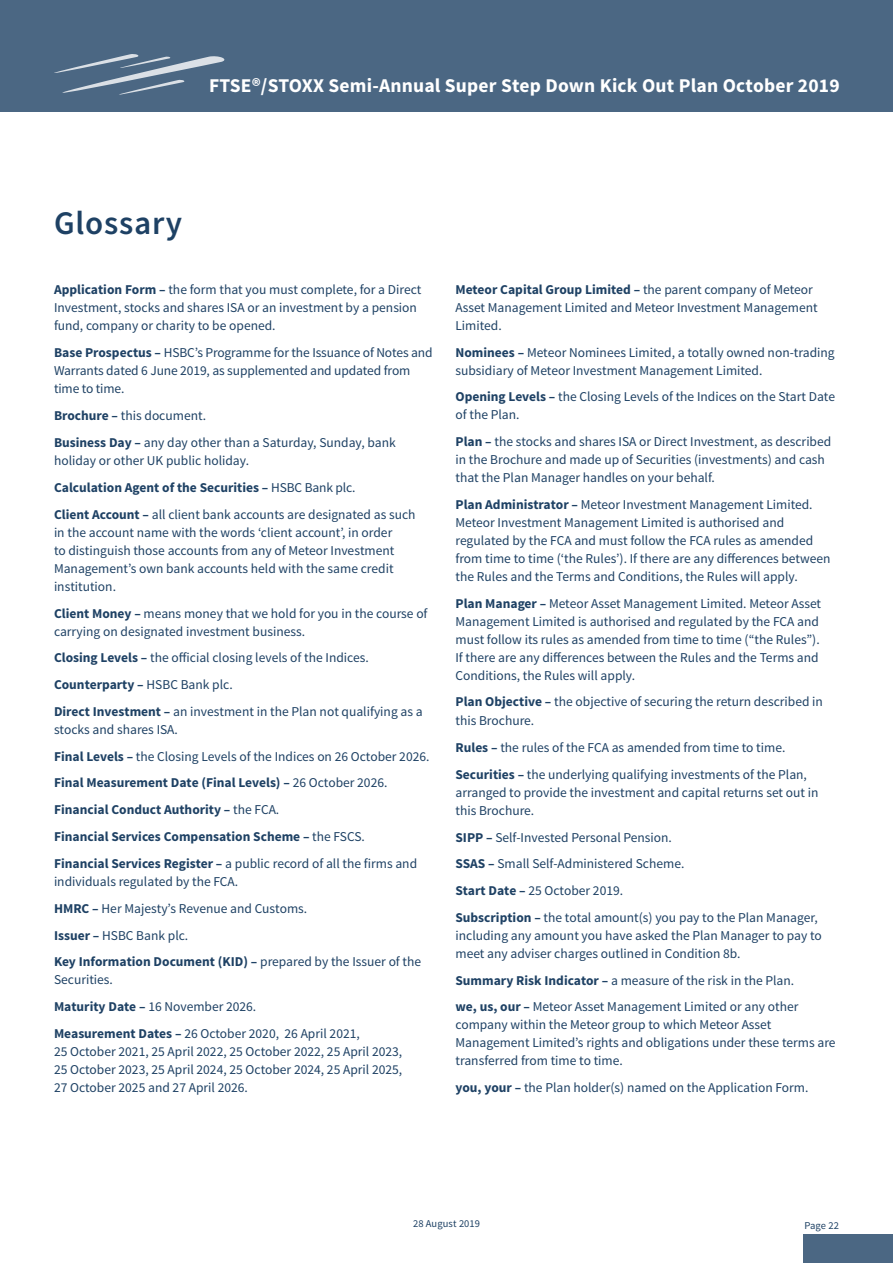
<style>
.page{position:relative;width:893px;height:1263px;background:#fff}
.page>*{position:absolute;margin:0;border:0;box-sizing:border-box;transform-origin:0 0}
.Heading{font:600 33px "Source Sans Pro";letter-spacing:.025em;color:#1e4164}
.t1{font:700 19.5px "Source Sans Pro";letter-spacing:.01em;color:#fff}
.Body_Text{font:13.5px/18px "Source Sans Pro";color:#1e4164}
.Body_Text-2{font:700 13.5px "Source Sans Pro";color:#1e4164}
.t2{font:10.5px "Source Sans Pro";letter-spacing:.01em;color:#1e4164}
.s1{font-weight:700}
.s2{font-weight:400}
</style>
<div class="page">
<div style="left:1px;top:0;width:892px;height:112px;background:#4b6783"></div>
<hr style="left:0;top:0;width:1px;height:112px;background:#4b6783">
<svg style="left:54px;top:54px;width:171px;height:41px"></svg>
<div style="left:803px;top:1234px;width:90px;height:29px;background:#4b6783"></div>
<h2 class="t1" style="left:209px;top:73px;width:632px">FTSE®/STOXX Semi-Annual Super Step Down Kick Out Plan October 2019</h2>
<p class="Heading" style="left:54px;top:202px;width:130px">Glossary</p>
<p class="Body_Text" style="left:54px;top:281px;width:369px"><span class="s1">Application Form –</span> the form that you must complete, for a Direct<br>Investment, stocks and shares ISA or an investment by a pension fund, company or charity to be opened.</p>
<p class="Body_Text" style="left:54px;top:344px;width:380px"><span class="s1">Base Prospectus –</span> HSBC’s Programme for the Issuance of Notes and<br>Warrants dated 6 June 2019, as supplemented and updated from time to time.</p>
<p class="Body_Text" style="left:54px;top:407px;width:154px"><span class="s1">Brochure –</span> this document.</p>
<p class="Body_Text" style="left:54px;top:434px;width:343px"><span class="s1">Business Day –</span> any day other than a Saturday, Sunday, bank holiday or other UK public holiday.</p>
<p class="Body_Text-2" style="left:54px;top:479px;width:303px">Calculation Agent of the Securities – <span class="s2">HSBC Bank plc.</span></p>
<p class="Body_Text" style="left:54px;top:506px;width:363px"><span class="s1">Client Account –</span> all client bank accounts are designated as such in the account name with the words ‘client account’, in order<br>to distinguish those accounts from any of Meteor Investment Management’s own bank accounts held with the same credit institution.</p>
<p class="Body_Text" style="left:54px;top:604px;width:375px"><span class="s1">Client Money –</span> means money that we hold for you in the course of carrying on designated investment business.</p>
<p class="Body_Text" style="left:54px;top:649px;width:316px"><span class="s1">Closing Levels –</span> the official closing levels of the Indices.</p>
<p class="Body_Text-2" style="left:54px;top:676px;width:180px">Counterparty – <span class="s2">HSBC Bank plc.</span></p>
<p class="Body_Text" style="left:54px;top:703px;width:370px"><span class="s1">Direct Investment –</span> an investment in the Plan not qualifying as a stocks and shares ISA.</p>
<p class="Body_Text" style="left:54px;top:747px;width:377px"><span class="s1">Final Levels –</span> the Closing Levels of the Indices on 26 October 2026.</p>
<p class="Body_Text-2" style="left:54px;top:774px;width:335px">Final Measurement Date (Final Levels) – <span class="s2">26 October 2026.</span></p>
<p class="Body_Text-2" style="left:54px;top:801px;width:227px">Financial Conduct Authority – <span class="s2">the FCA.</span></p>
<p class="Body_Text-2" style="left:54px;top:828px;width:312px">Financial Services Compensation Scheme – <span class="s2">the FSCS.</span></p>
<p class="Body_Text" style="left:54px;top:854px;width:365px"><span class="s1">Financial Services Register –</span> a public record of all the firms and individuals regulated by the FCA.</p>
<p class="Body_Text" style="left:54px;top:899px;width:255px"><span class="s1">HMRC –</span> Her Majesty’s Revenue and Customs.</p>
<p class="Body_Text" style="left:54px;top:926px;width:136px"><span class="s1">Issuer –</span> HSBC Bank plc.</p>
<p class="Body_Text" style="left:54px;top:953px;width:369px"><span class="s1">Key Information Document (KID) –</span> prepared by the Issuer of the<br>Securities.</p>
<p class="Body_Text" style="left:54px;top:998px;width:204px"><span class="s1">Maturity Date –</span> 16 November 2026.</p>
<p class="Body_Text" style="left:54px;top:1024px;width:350px"><span class="s1">Measurement Dates –</span> 26 October 2020, 26 April 2021,<br>25 October 2021, 25 April 2022, 25 October 2022, 25 April 2023, 25 October 2023, 25 April 2024, 25 October 2024, 25 April 2025, 27 October 2025 and 27 April 2026.</p>
<p class="Body_Text" style="left:455px;top:281px;width:364px"><span class="s1">Meteor Capital Group Limited –</span> the parent company of Meteor<br>Asset Management Limited and Meteor Investment Management<br>Limited.</p>
<p class="Body_Text" style="left:455px;top:343px;width:381px"><span class="s1">Nominees –</span> Meteor Nominees Limited, a totally owned non-trading subsidiary of Meteor Investment Management Limited.</p>
<p class="Body_Text" style="left:455px;top:388px;width:381px"><span class="s1">Opening Levels –</span> the Closing Levels of the Indices on the Start Date of the Plan.</p>
<p class="Body_Text" style="left:455px;top:433px;width:377px"><span class="s1">Plan –</span> the stocks and shares ISA or Direct Investment, as described in the Brochure and made up of Securities (investments) and cash that the Plan Manager handles on your behalf.</p>
<p class="Body_Text" style="left:455px;top:496px;width:376px"><span class="s1">Plan Administrator –</span> Meteor Investment Management Limited.<br>Meteor Investment Management Limited is authorised and regulated by the FCA and must follow the FCA rules as amended from time to time (‘the Rules’). If there are any differences between the Rules and the Terms and Conditions, the Rules will apply.</p>
<p class="Body_Text" style="left:455px;top:594px;width:367px"><span class="s1">Plan Manager –</span> Meteor Asset Management Limited. Meteor Asset Management Limited is authorised and regulated by the FCA and must follow its rules as amended from time to time (“the Rules”).<br>If there are any differences between the Rules and the Terms and Conditions, the Rules will apply.</p>
<p class="Body_Text" style="left:455px;top:693px;width:369px;line-height:18.8px"><span class="s1">Plan Objective –</span> the objective of securing the return described in this Brochure.</p>
<p class="Body_Text" style="left:455px;top:739px;width:331px"><span class="s1">Rules –</span> the rules of the FCA as amended from time to time.</p>
<p class="Body_Text" style="left:455px;top:765px;width:364px"><span class="s1">Securities –</span> the underlying qualifying investments of the Plan, arranged to provide the investment and capital returns set out in this Brochure.</p>
<p class="Body_Text" style="left:455px;top:828px;width:218px"><span class="s1">SIPP –</span> Self-Invested Personal Pension.</p>
<p class="Body_Text" style="left:455px;top:855px;width:230px"><span class="s1">SSAS –</span> Small Self-Administered Scheme.</p>
<p class="Body_Text" style="left:455px;top:882px;width:169px"><span class="s1">Start Date –</span> 25 October 2019.</p>
<p class="Body_Text" style="left:455px;top:908px;width:368px"><span class="s1">Subscription –</span> the total amount(s) you pay to the Plan Manager, including any amount you have asked the Plan Manager to pay to meet any adviser charges outlined in Condition 8b.</p>
<p class="Body_Text" style="left:455px;top:971px;width:340px"><span class="s1">Summary Risk Indicator –</span> a measure of the risk in the Plan.</p>
<p class="Body_Text" style="left:455px;top:998px;width:382px"><span class="s1">we, us, our –</span> Meteor Asset Management Limited or any other company within the Meteor group to which Meteor Asset Management Limited’s rights and obligations under these terms are transferred from time to time.</p>
<p class="Body_Text" style="left:455px;top:1079px;width:354px"><span class="s1">you, your –</span> the Plan holder(s) named on the Application Form.</p>
<p class="t2" style="left:413px;top:1217px;width:69px">28 August 2019</p>
<p class="t2" style="left:804px;top:1219px;width:36px">Page 22</p>
</div>
